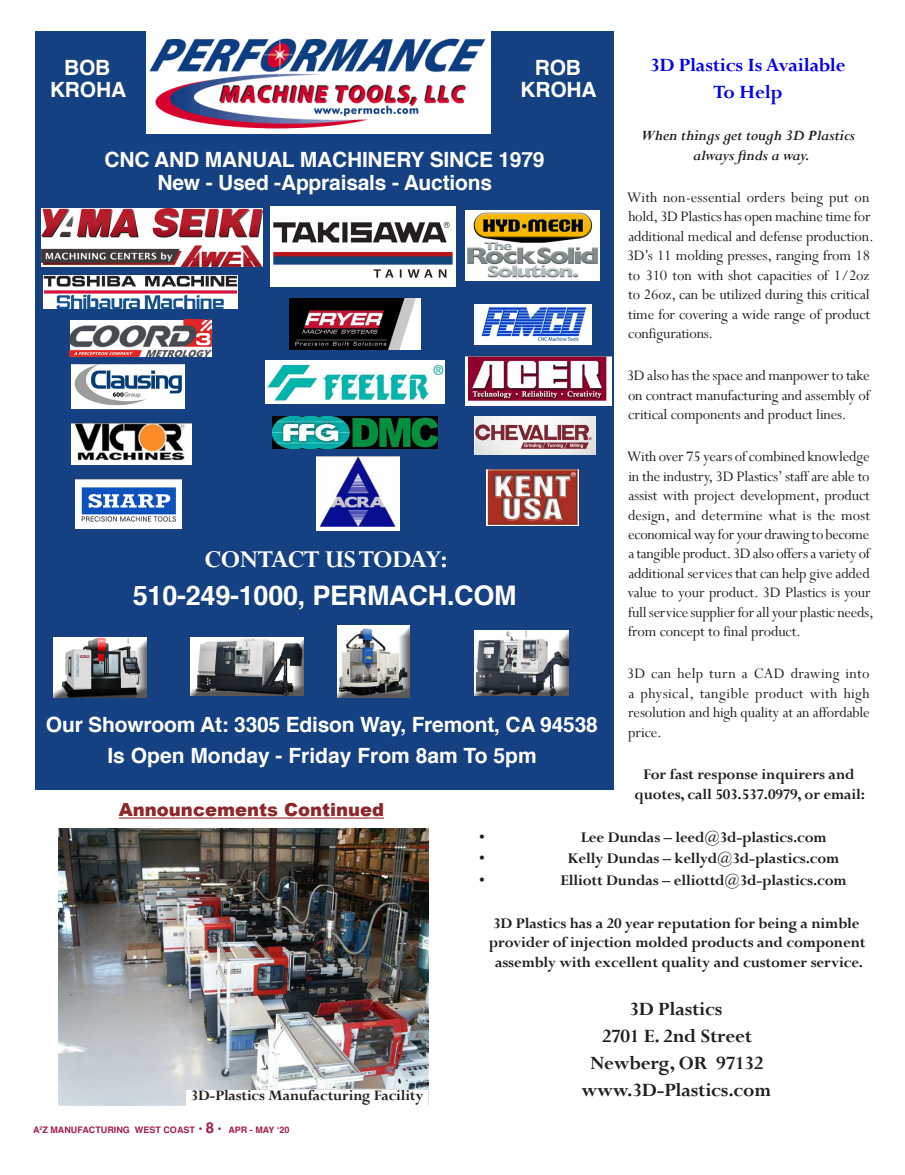
<style>
.page{position:relative;width:905px;height:1175px;background:#fff}
.page>*{position:absolute;margin:0;border:0;box-sizing:border-box;transform-origin:0 0}
.Editorial_text{font:700 27px "Helvetica";letter-spacing:-.01em;color:#fff}
.Editorial_text-2{font:700 27px "Perpetua";letter-spacing:-.01em;color:#fff}
.Editorial_text-3{font:700 21px/31.2px "Helvetica";letter-spacing:-.01em;color:#fff;text-align:center}
.Editorial_text-4{font:700 21px "Perpetua";letter-spacing:-.01em;color:#231f20}
.Editorial_text-5{font:700 21px "Perpetua";letter-spacing:-.01em;color:#00e}
.Index_of_advertisers{font:900 18px "Arial";color:#8f2629}
.Editorial_text-6{font:700 16.5px/19.8px "Perpetua";letter-spacing:-.01em;color:#231f20;text-align:center}
.Editorial_text-7{font:16.2px/19.5px "Perpetua";letter-spacing:-.01em;color:#231f20}
.Editorial_text-8{font:italic 700 16.2px/19.5px "Perpetua";letter-spacing:-.01em;color:#231f20;text-align:center}
.Editorial_text-9{font:700 16.2px "Perpetua";letter-spacing:-.01em;color:#231f20}
.t1{font:700 9px "Helvetica";color:#a21e4b}
.s1{font-size:12px}
.s2{font-size:15px}
</style>
<div class="page">
<hr style="left:119px;top:817px;width:265px;height:1px;background:#8f2629">
<div style="left:36px;top:31px;width:578px;height:758px;background:#154183"></div>
<img style="left:146px;top:32px;width:345px;height:101px">
<img style="left:465px;top:357px;width:146px;height:49px">
<img style="left:317px;top:457px;width:82px;height:73px">
<img style="left:474px;top:417px;width:121px;height:37px">
<img style="left:72px;top:364px;width:113px;height:45px">
<img style="left:474px;top:304px;width:117px;height:40px">
<img style="left:465px;top:211px;width:135px;height:69px">
<img style="left:486px;top:470px;width:92px;height:55px">
<div style="left:53px;top:637px;width:96px;height:63px;background:#231f20;opacity:.75"></div>
<div style="left:189px;top:638px;width:117px;height:60px;background:#231f20;opacity:.75"></div>
<img style="left:75px;top:479px;width:106px;height:49px">
<img style="left:72px;top:423px;width:119px;height:42px">
<div style="left:473px;top:629px;width:97px;height:63px;background:#fff"></div>
<div style="left:473px;top:631px;width:97px;height:67px;background:#231f20;opacity:.75"></div>
<img style="left:270px;top:207px;width:185px;height:80px">
<img style="left:41px;top:208px;width:222px;height:58px">
<img style="left:70px;top:320px;width:141px;height:37px">
<img style="left:273px;top:417px;width:164px;height:31px">
<img style="left:289px;top:299px;width:132px;height:51px">
<img style="left:266px;top:360px;width:178px;height:43px">
<div style="left:337px;top:626px;width:73px;height:72px;background:#231f20;opacity:.75"></div>
<img style="left:44px;top:276px;width:193px;height:32px">
<img style="left:58px;top:828px;width:370px;height:277px">
<div style="left:186px;top:1090px;width:242px;height:15px;background:#fff"></div>
<p class="Editorial_text-3" style="left:64px;top:52px;width:48px">BOB</p>
<p class="Editorial_text-3" style="left:50px;top:74px;width:78px">KROHA</p>
<p class="Editorial_text-3" style="left:535px;top:52px;width:48px">ROB</p>
<p class="Editorial_text-3" style="left:520px;top:74px;width:78px">KROHA</p>
<p class="Editorial_text-3" style="left:105px;top:145px;width:441px">CNC AND MANUAL MACHINERY SINCE 1979</p>
<p class="Editorial_text-3" style="left:157px;top:167px;width:336px">New - Used -Appraisals - Auctions</p>
<p class="Editorial_text-2" style="left:205px;top:542px;width:244px">CONTACT USTODAY:</p>
<p class="Editorial_text" style="left:133px;top:574px;width:385px">510-249-1000, PERMACH.COM</p>
<p class="Editorial_text-3" style="left:46px;top:709px;width:553px">Our Showroom At: 3305 Edison Way, Fremont, CA 94538<br>Is Open Monday - Friday From 8am To 5pm</p>
<p class="Index_of_advertisers" style="left:119px;top:796px;width:267px">Announcements Continued</p>
<p class="Editorial_text-5" style="left:650px;top:52px;width:197px">3D Plastics Is Available</p>
<p class="Editorial_text-5" style="left:713px;top:79px;width:71px">To Help</p>
<p class="Editorial_text-8" style="left:640px;top:126px;width:216px">When things get tough 3D Plastics always finds a way.</p>
<p class="Editorial_text-7" style="left:626px;top:187px;width:248px">With non-essential orders being put on hold, 3D Plastics has open machine time for additional medical and defense production.<br>3D’s 11 molding presses, ranging from 18 to 310 ton with shot capacities of 1/2oz to 26oz, can be utilized during this critical time for covering a wide range of product configurations.</p>
<p class="Editorial_text-7" style="left:626px;top:365px;width:245px;text-align:justify">3D also has the space and manpower to take on contract manufacturing and assembly of critical components and product lines.</p>
<p class="Editorial_text-7" style="left:626px;top:446px;width:248px">With over 75 years of combined knowledge in the industry, 3D Plastics’ staff are able to assist with project development, product design, and determine what is the most economical way for your drawing to become a tangible product. 3D also offers a variety of additional services that can help give added value to your product. 3D Plastics is your full service supplier for all your plastic needs, from concept to final product.</p>
<p class="Editorial_text-7" style="left:626px;top:663px;width:244px;text-align:justify">3D can help turn a CAD drawing into a physical, tangible product with high resolution and high quality at an affordable price.</p>
<p class="Editorial_text-6" style="left:634px;top:764px;width:232px">For fast response inquirers and quotes, call 503.537.0979, or email:</p>
<p class="Editorial_text-9" style="left:191px;top:1085px;width:234px">3D-Plastics Manufacturing Facility</p>
<p class="t1" style="left:33px;top:1122px;width:258px">A<sup>2</sup>Z MANUFACTURING WEST COAST <span class="s1">•</span> <span class="s2">8</span> <span class="s1">•</span> APR - MAY ‘20</p>
<p class="Editorial_text-6" style="left:479px;top:827px;width:7px">•</p>
<p class="Editorial_text-6" style="left:580px;top:827px;width:247px">Lee Dundas – leed@3d-plastics.com</p>
<p class="Editorial_text-6" style="left:479px;top:848px;width:7px">•</p>
<p class="Editorial_text-6" style="left:568px;top:848px;width:273px">Kelly Dundas – kellyd@3d-plastics.com</p>
<p class="Editorial_text-6" style="left:479px;top:869px;width:7px">•</p>
<p class="Editorial_text-6" style="left:560px;top:869px;width:288px">Elliott Dundas – elliottd@3d-plastics.com</p>
<p class="Editorial_text-6" style="left:489px;top:912px;width:378px">3D Plastics has a 20 year reputation for being a nimble provider of injection molded products and component assembly with excellent quality and customer service.</p>
<p class="Editorial_text-4" style="left:629px;top:996px;width:95px">3D Plastics</p>
<p class="Editorial_text-4" style="left:601px;top:1023px;width:152px">2701 E. 2nd Street</p>
<p class="Editorial_text-4" style="left:590px;top:1049px;width:174px">Newberg, OR 97132</p>
<p class="Editorial_text-4" style="left:581px;top:1076px;width:191px">www.3D-Plastics.com</p>
</div>
